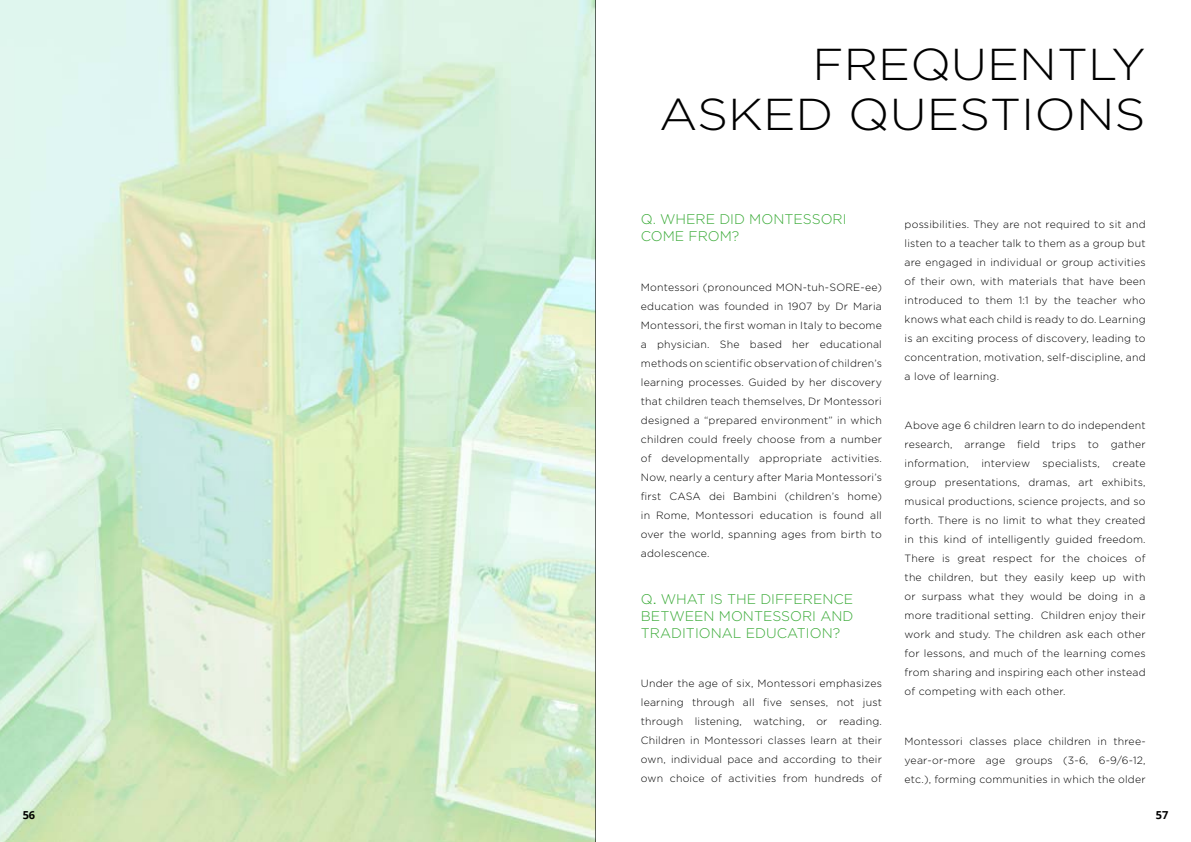
<style>
.page{position:relative;width:1191px;height:842px;background:#fff}
.page>*{position:absolute;margin:0;border:0;box-sizing:border-box;transform-origin:0 0}
.t1{font:300 44.7px/50.3px "Gotham";color:#000;text-align:right;scale:1.07 1}
.t2{font:300 14px/17px "Gotham";color:#3aaa37}
.t3{font:700 11px "Open Sans";color:#000}
.t4{font:300 10.5px/19px "Gotham";letter-spacing:.02em;color:#000;text-align:justify}
.s1{font-family:"Arial";font-weight:400}
</style>
<div class="page">
<img style="left:0;top:0;width:595px;height:842px">
<hr style="left:595px;top:0;width:1px;height:842px;background:#000">
<h1 class="t1" style="left:659px;top:37px;width:456px">FREQUENTLY<br>ASKED QUESTIONS</h1>
<h2 class="t2" style="left:641px;top:211px;width:207px">Q. WHERE DID MONTESSORI<br>COME FROM?</h2>
<p class="t4" style="left:641px;top:277px;width:242px">Montessori (pronounced MON-tuh-SORE-ee) education was founded in 1907 by Dr Maria Montessori, the first woman in Italy to become a physician. She based her educational methods on scientific observation of children’s learning processes. Guided by her discovery that children teach themselves, Dr Montessori designed a “prepared environment” in which children could freely choose from a number of developmentally appropriate activities.<br>Now, nearly a century after Maria Montessori’s first CASA dei Bambini (children’s home) in Rome, Montessori education is found all over the world, spanning ages from birth to adolescence.</p>
<h2 class="t2" style="left:641px;top:590px;width:214px;text-align:justify">Q<span class="s1">.</span> WHAT IS THE DIFFERENCE BETWEEN MONTESSORI AND TRADITIONAL EDUCATION?</h2>
<p class="t4" style="left:641px;top:674px;width:242px">Under the age of six, Montessori emphasizes learning through all five senses, not just through listening, watching, or reading.<br>Children in Montessori classes learn at their own, individual pace and according to their own choice of activities from hundreds of</p>
<p class="t4" style="left:904px;top:214px;width:242px">possibilities. They are not required to sit and listen to a teacher talk to them as a group but are engaged in individual or group activities of their own, with materials that have been introduced to them 1:1 by the teacher who knows what each child is ready to do. Learning is an exciting process of discovery, leading to concentration, motivation, self-discipline, and a love of learning.</p>
<p class="t4" style="left:904px;top:416px;width:242px">Above age 6 children learn to do independent research, arrange field trips to gather information, interview specialists, create group presentations, dramas, art exhibits, musical productions, science projects, and so forth. There is no limit to what they created in this kind of intelligently guided freedom.<br>There is great respect for the choices of the children, but they easily keep up with or surpass what they would be doing in a more traditional setting. Children enjoy their work and study. The children ask each other for lessons, and much of the learning comes from sharing and inspiring each other instead of competing with each other.</p>
<p class="t4" style="left:904px;top:731px;width:242px">Montessori classes place children in three&shy;year-or-more age groups (3-6, 6-9/6-12, etc.), forming communities in which the older</p>
<p class="t3" style="left:23px;top:807px;width:14px">56</p>
<p class="t3" style="left:1155px;top:807px;width:14px">57</p>
</div>
